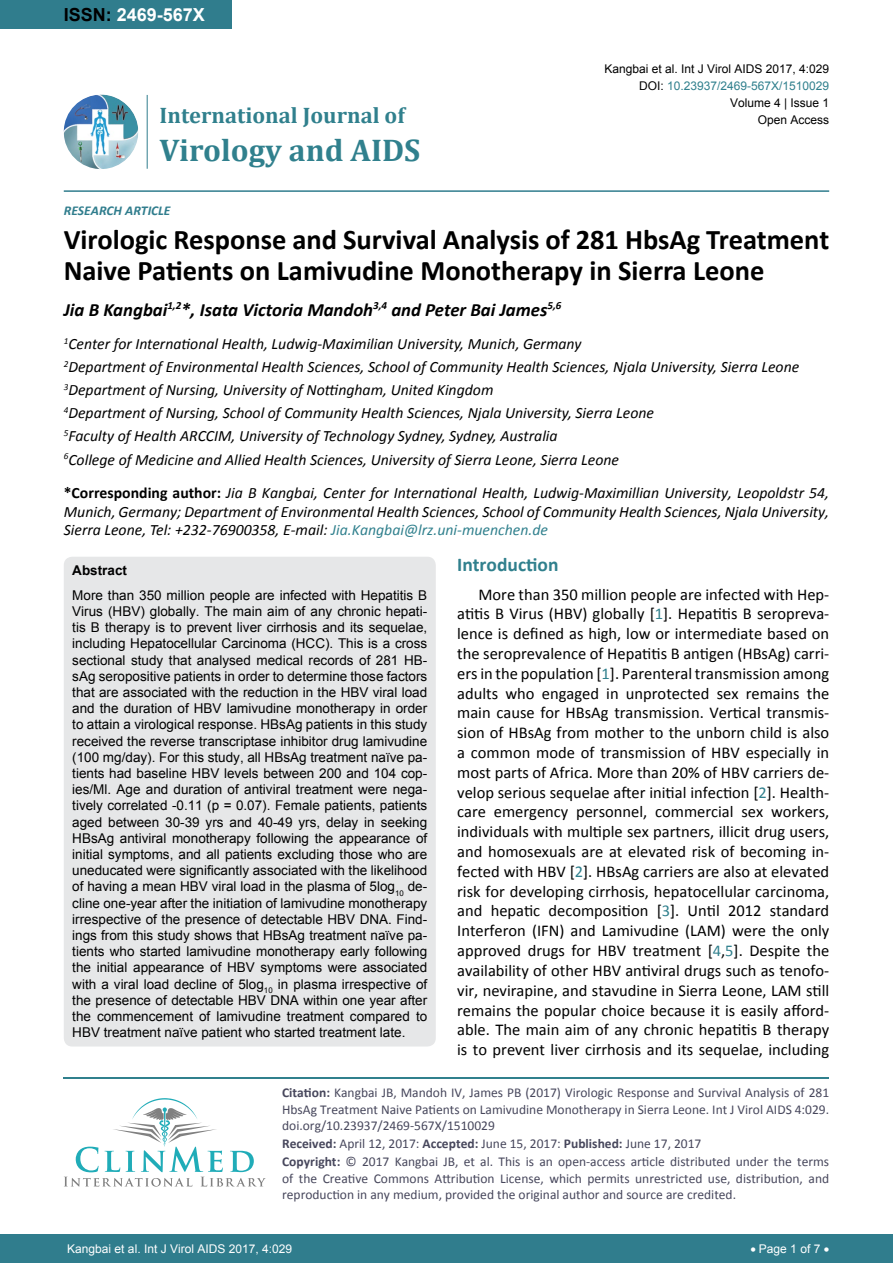
<style>
.page{position:relative;width:893px;height:1263px;background:#fff}
.page>*{position:absolute;margin:0;border:0;box-sizing:border-box;transform-origin:0 0}
.t1{font:700 31.5px "Cambria";color:#30808d}
.t2{font:700 28.5px/31.5px "Calibri";color:#000}
.t3{font:700 22.5px "Cambria";color:#30808d}
.t4{font:700 19.5px "Calibri";color:#30808d}
.t5{font:italic 700 18.75px "Calibri";color:#000}
.t6{font:700 18px "Arial";color:#fff}
.t7{font:16.5px/19.8px "Calibri";color:#000;text-align:justify}
.t8{font:italic 15.75px/23.1px "Calibri";color:#000;text-align:justify}
.t9{font:13.5px/16.2px "Arial";color:#000;text-align:justify}
.t10{font:13.5px/16.2px "Calibri";color:#47475c}
.t11{font:italic 700 13.5px "Calibri";color:#307d8d}
.t12{font:700 13.5px "Arial";color:#000}
.t13{font:12px "Arial";color:#000}
.t14{font:12px "Arial";color:#fff}
.t15{font:12px "Arial";color:#30808d}
.s1{color:#000}
.s2{font-weight:700;font-style:normal}
.s3{color:#30808d}
.s4{font-weight:700}
</style>
<div class="page">
<div style="left:0;top:0;width:231px;height:28px;background:#307d8d"></div>
<img style="left:64px;top:95px;width:74px;height:74px;border-radius:37px">
<hr style="left:147px;top:95px;width:1px;height:74px;background:#307d8d">
<hr style="left:64px;top:190px;width:765px;height:2px;background:#307d8d">
<hr style="left:64px;top:1077px;width:765px;height:2px;background:#30808d">
<svg style="left:64px;top:1098px;width:202px;height:88px"></svg>
<div style="left:0;top:1234px;width:893px;height:29px;background:#307d8d"></div>
<div style="left:64px;top:557px;width:372px;height:489px;background:#e6e7e8;border-radius:9px"></div>
<h3 class="t6" style="left:64px;top:2px;width:143px"><span class="s1">ISSN:</span> 2469-567X</h3>
<h3 class="t3" style="left:160px;top:100px;width:247px">International Journal of</h3>
<h1 class="t1" style="left:160px;top:128px;width:262px">Virology and AIDS</h1>
<p class="t11" style="left:64px;top:202px;width:108px">RESEARCH ARTICLE</p>
<p class="t13" style="left:604px;top:60px;width:226px">Kangbai et al. Int J Virol AIDS 2017, 4:029</p>
<p class="t13" style="left:730px;top:95px;width:101px">Volume 4 | Issue 1</p>
<p class="t15" style="left:639px;top:78px;width:192px"><span class="s1">DOI:</span> 10.23937/2469-567X/1510029</p>
<p class="t13" style="left:758px;top:112px;width:73px">Open Access</p>
<h2 class="t2" style="left:64px;top:222px;width:767px">Virologic Response and Survival Analysis of 281 HbsAg Treatment<br>Naive Patients on Lamivudine Monotherapy in Sierra Leone</h2>
<h3 class="t5" style="left:64px;top:298px;width:499px">Jia B Kangbai<sup>1,2</sup>*, Isata Victoria Mandoh<sup>3,4</sup> and Peter Bai James<sup>5,6</sup></h3>
<p class="t8" style="left:64px;top:331px;width:737px;text-align:left"><sup>1</sup>Center for International Health, Ludwig-Maximilian University, Munich, Germany<br><sup>2</sup>Department of Environmental Health Sciences, School of Community Health Sciences, Njala University, Sierra Leone <sup>3</sup>Department of Nursing, University of Nottingham, United Kingdom<br><sup>4</sup>Department of Nursing, School of Community Health Sciences, Njala University, Sierra Leone<br><sup>5</sup>Faculty of Health ARCCIM, University of Technology Sydney, Sydney, Australia<br><sup>6</sup>College of Medicine and Allied Health Sciences, University of Sierra Leone, Sierra Leone</p>
<p class="t8" style="left:64px;top:482px;width:767px;line-height:18.9px"><span class="s2">*Corresponding author:</span> Jia B Kangbai, Center for International Health, Ludwig-Maximillian University, Leopoldstr 54, Munich, Germany; Department of Environmental Health Sciences, School of Community Health Sciences, Njala University, Sierra Leone, Tel: +232-76900358, E-mail: <span class="s3">Jia.Kangbai@lrz.uni-muenchen.de</span></p>
<p class="t12" style="left:72px;top:561px;width:56px">Abstract</p>
<p class="t9" style="left:72px;top:587px;width:356px">More than 350 million people are infected with Hepatitis B Virus (HBV) globally. The main aim of any chronic hepati&shy;tis B therapy is to prevent liver cirrhosis and its sequelae, including Hepatocellular Carcinoma (HCC). This is a cross sectional study that analysed medical records of 281 HB&shy;sAg seropositive patients in order to determine those factors that are associated with the reduction in the HBV viral load and the duration of HBV lamivudine monotherapy in order to attain a virological response. HBsAg patients in this study received the reverse transcriptase inhibitor drug lamivudine (100 mg/day). For this study, all HBsAg treatment naïve pa&shy;tients had baseline HBV levels between 200 and 104 cop&shy;ies/Ml. Age and duration of antiviral treatment were nega&shy;tively correlated -0.11 (p = 0.07). Female patients, patients aged between 30-39 yrs and 40-49 yrs, delay in seeking HBsAg antiviral monotherapy following the appearance of initial symptoms, and all patients excluding those who are uneducated were significantly associated with the likelihood of having a mean HBV viral load in the plasma of 5log<sub>10</sub> de&shy;cline one-year after the initiation of lamivudine monotherapy irrespective of the presence of detectable HBV DNA. Find&shy;ings from this study shows that HBsAg treatment naïve pa&shy;tients who started lamivudine monotherapy early following the initial appearance of HBV symptoms were associated with a viral load decline of 5log<sub>10</sub> in plasma irrespective of the presence of detectable HBV DNA within one year after the commencement of lamivudine treatment compared to HBV treatment naïve patient who started treatment late.</p>
<h3 class="t4" style="left:457px;top:553px;width:103px">Introduction</h3>
<p class="t7" style="left:457px;top:584px;width:374px;text-indent:21px">More than 350 million people are infected with Hep&shy;atitis B Virus (HBV) globally [<span class="s3">1</span>]. Hepatitis B seropreva&shy;lence is defined as high, low or intermediate based on the seroprevalence of Hepatitis B antigen (HBsAg) carri&shy;ers in the population [<span class="s3">1</span>]. Parenteral transmission among adults who engaged in unprotected sex remains the main cause for HBsAg transmission. Vertical transmis&shy;sion of HBsAg from mother to the unborn child is also a common mode of transmission of HBV especially in most parts of Africa. More than 20% of HBV carriers de&shy;velop serious sequelae after initial infection [<span class="s3">2</span>]. Health&shy;care emergency personnel, commercial sex workers, individuals with multiple sex partners, illicit drug users, and homosexuals are at elevated risk of becoming in&shy;fected with HBV [<span class="s3">2</span>]. HBsAg carriers are also at elevated risk for developing cirrhosis, hepatocellular carcinoma, and hepatic decomposition [<span class="s3">3</span>]. Until 2012 standard Interferon (IFN) and Lamivudine (LAM) were the only approved drugs for HBV treatment [<span class="s3">4</span>,<span class="s3">5</span>]. Despite the availability of other HBV antiviral drugs such as tenofo&shy;vir, nevirapine, and stavudine in Sierra Leone, LAM still remains the popular choice because it is easily afford&shy;able. The main aim of any chronic hepatitis B therapy is to prevent liver cirrhosis and its sequelae, including</p>
<p class="t10" style="left:282px;top:1085px;width:549px;text-align:justify"><span class="s4">Citation:</span> Kangbai JB, Mandoh IV, James PB (2017) Virologic Response and Survival Analysis of 281<br>HbsAg Treatment Naive Patients on Lamivudine Monotherapy in Sierra Leone. Int J Virol AIDS 4:029. doi.org/10.23937/2469-567X/1510029</p>
<p class="t10" style="left:282px;top:1134px;width:549px;line-height:18.3px"><span class="s4">Received:</span> April 12, 2017: <span class="s4">Accepted:</span> June 15, 2017: <span class="s4">Published:</span> June 17, 2017<br><span class="s4">Copyright:</span> © 2017 Kangbai JB, et al. This is an open-access article distributed under the terms</p>
<p class="t10" style="left:282px;top:1170px;width:548px">of the Creative Commons Attribution License, which permits unrestricted use, distribution, and reproduction in any medium, provided the original author and source are credited.</p>
<p class="t14" style="left:67px;top:1241px;width:226px">Kangbai et al. Int J Virol AIDS 2017, 4:029</p>
<p class="t14" style="left:750px;top:1241px;width:80px">• Page 1 of 7 •</p>
</div>
